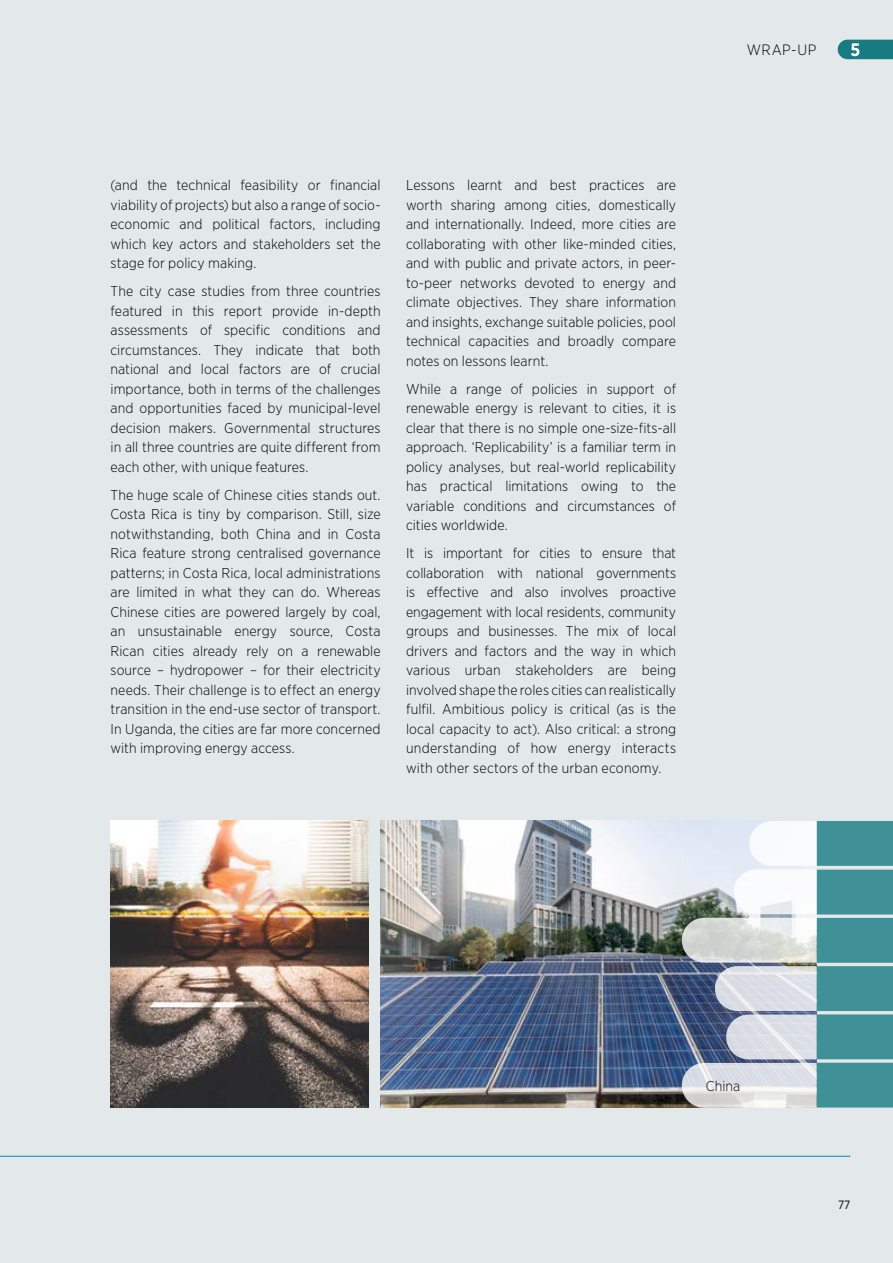
<style>
.page{position:relative;width:893px;height:1263px;background:#e3e9eb}
.page>*{position:absolute;margin:0;border:0;box-sizing:border-box;transform-origin:0 0}
.t1{font:700 18px "Gotham Narrow";color:#fff}
.t2{font:300 15px "Gotham Narrow";letter-spacing:.035em;color:#000}
.Fliesstext{font:300 14.25px/19.5px "Gotham Narrow";letter-spacing:.01em;color:#000;text-align:justify}
.t3{font:12px "Gotham Narrow";color:#000}
</style>
<div class="page">
<hr style="left:0;top:1156px;width:850px;height:1px;background:#008ab7">
<svg style="left:838px;top:40px;width:55px;height:19px"></svg>
<img style="left:381px;top:821px;width:301px;height:287px">
<img style="left:111px;top:821px;width:257px;height:287px">
<svg style="left:682px;top:821px;width:211px;height:287px"></svg>
<p class="Fliesstext" style="left:111px;top:175px;width:272px">(and the technical feasibility or financial viability of projects) but also a range of socio&shy;economic and political factors, including which key actors and stakeholders set the stage for policy making.</p>
<p class="Fliesstext" style="left:111px;top:281px;width:272px">The city case studies from three countries featured in this report provide in-depth assessments of specific conditions and circumstances. They indicate that both national and local factors are of crucial importance, both in terms of the challenges and opportunities faced by municipal-level decision makers. Governmental structures in all three countries are quite different from each other, with unique features.</p>
<p class="Fliesstext" style="left:111px;top:484px;width:272px">The huge scale of Chinese cities stands out.<br>Costa Rica is tiny by comparison. Still, size notwithstanding, both China and in Costa Rica feature strong centralised governance patterns; in Costa Rica, local administrations are limited in what they can do. Whereas Chinese cities are powered largely by coal, an unsustainable energy source, Costa Rican cities already rely on a renewable source – hydropower – for their electricity needs. Their challenge is to effect an energy transition in the end-use sector of transport.<br>In Uganda, the cities are far more concerned with improving energy access.</p>
<p class="Fliesstext" style="left:406px;top:175px;width:272px">Lessons learnt and best practices are worth sharing among cities, domestically and internationally. Indeed, more cities are collaborating with other like-minded cities, and with public and private actors, in peer&shy;to-peer networks devoted to energy and climate objectives. They share information and insights, exchange suitable policies, pool technical capacities and broadly compare notes on lessons learnt.</p>
<p class="Fliesstext" style="left:406px;top:378px;width:272px">While a range of policies in support of renewable energy is relevant to cities, it is clear that there is no simple one-size-fits-all approach. ‘Replicability’ is a familiar term in policy analyses, but real-world replicability has practical limitations owing to the variable conditions and circumstances of cities worldwide.</p>
<p class="Fliesstext" style="left:406px;top:543px;width:272px">It is important for cities to ensure that collaboration with national governments is effective and also involves proactive engagement with local residents, community groups and businesses. The mix of local drivers and factors and the way in which various urban stakeholders are being involved shape the roles cities can realistically fulfil. Ambitious policy is critical (as is the local capacity to act). Also critical: a strong understanding of how energy interacts with other sectors of the urban economy.</p>
<p class="t2" style="left:747px;top:40px;width:71px">WRAP-UP</p>
<p class="t1" style="left:850px;top:38px;width:11px">5</p>
<p class="Fliesstext" style="left:706px;top:1076px;width:36px">China</p>
<p class="t3" style="left:838px;top:1197px;width:14px">77</p>
</div>
